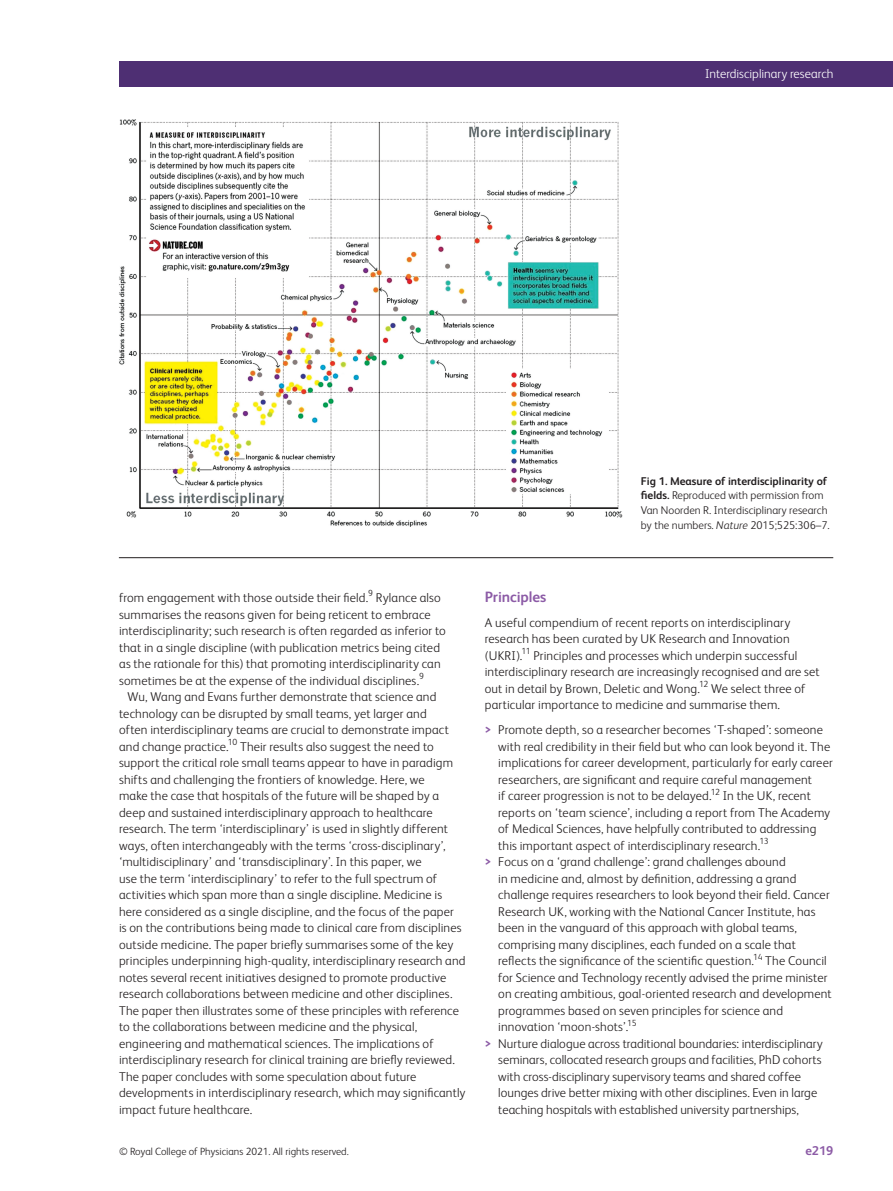
<style>
.page{position:relative;width:893px;height:1191px;background:#fff}
.page>*{position:absolute;margin:0;border:0;box-sizing:border-box;transform-origin:0 0}
.body_H1{font:700 15px "FS Albert";letter-spacing:-.01em;color:#8c5ba6}
.body_sec_P_Indent{font:300 12.75px/16.5px "FS Albert";letter-spacing:.01em;color:#231f20}
.body_sec_P_noIndent{font:300 12.75px/16.5px "FS Albert";letter-spacing:.01em;color:#231f20}
.t1{font:300 12.75px "FS Albert";color:#fff}
.t2{font:700 12.75px "FS Albert";color:#8c5ba6}
.fig_caption_P_noInde{font:300 11.25px/14.7px "FS Albert";color:#231f20}
.t3{font:300 10.5px "FS Albert";color:#231f20}
.body_sec_P_Indent-2{font:300 8.85px "FS Albert";color:#231f20}
.s1{font-weight:700}
.s2{font-style:italic}
.s3{font-weight:700;color:#8c5ba6}
</style>
<div class="page">
<div style="left:119px;top:62px;width:774px;height:25px;background:#4e2f73"></div>
<hr style="left:119px;top:557px;width:714px;height:1px;background:#231f20">
<img style="left:119px;top:119px;width:504px;height:408px">
<p class="t1" style="left:705px;top:66px;width:130px">Interdisciplinary research</p>
<p class="fig_caption_P_noInde" style="left:641px;top:473px;width:190px"><span class="s1">Fig 1. Measure of interdisciplinarity of fields.</span> Reproduced with permission from Van Noorden R. Interdisciplinary research by the numbers. <span class="s2">Nature</span> 2015;525:306–7.</p>
<p class="body_sec_P_Indent" style="left:119px;top:589px;width:251px">from engagement with those outside their field.</p>
<p class="body_sec_P_Indent-2" style="left:368px;top:588px;width:6px">9</p>
<p class="body_sec_P_Indent" style="left:119px;top:589px;width:328px;text-indent:257px">Rylance also summarises the reasons given for being reticent to embrace interdisciplinarity; such research is often regarded as inferior to that in a single discipline (with publication metrics being cited as the rationale for this) that promoting interdisciplinarity can sometimes be at the expense of the individual disciplines.</p>
<p class="body_sec_P_Indent-2" style="left:419px;top:671px;width:6px">9</p>
<p class="body_sec_P_Indent" style="left:119px;top:688px;width:331px;text-indent:9px">Wu, Wang and Evans further demonstrate that science and technology can be disrupted by small teams, yet larger and often interdisciplinary teams are crucial to demonstrate impact and change practice.</p>
<p class="body_sec_P_Indent-2" style="left:228px;top:737px;width:11px">10</p>
<p class="body_sec_P_Indent" style="left:119px;top:738px;width:348px;text-indent:121px">Their results also suggest the need to support the critical role small teams appear to have in paradigm shifts and challenging the frontiers of knowledge. Here, we<br>make the case that hospitals of the future will be shaped by a deep and sustained interdisciplinary approach to healthcare research. The term ‘interdisciplinary’ is used in slightly different ways, often interchangeably with the terms ‘cross-disciplinary’, ‘multidisciplinary’ and ‘transdisciplinary’. In this paper, we<br>use the term ‘interdisciplinary’ to refer to the full spectrum of activities which span more than a single discipline. Medicine is here considered as a single discipline, and the focus of the paper<br>is on the contributions being made to clinical care from disciplines outside medicine. The paper briefly summarises some of the key principles underpinning high-quality, interdisciplinary research and notes several recent initiatives designed to promote productive research collaborations between medicine and other disciplines.<br>The paper then illustrates some of these principles with reference to the collaborations between medicine and the physical, engineering and mathematical sciences. The implications of interdisciplinary research for clinical training are briefly reviewed.<br>The paper concludes with some speculation about future developments in interdisciplinary research, which may significantly impact future healthcare.</p>
<p class="body_H1" style="left:485px;top:588px;width:63px">Principles</p>
<p class="body_sec_P_noIndent" style="left:485px;top:614px;width:336px">A useful compendium of recent reports on interdisciplinary research has been curated by UK Research and Innovation (UKRI).<sup>11</sup> Principles and processes which underpin successful interdisciplinary research are increasingly recognised and are set out in detail by Brown, Deletic and Wong.<sup>12</sup> We select three of particular importance to medicine and summarise them.</p>
<p class="body_sec_P_Indent" style="left:498px;top:721px;width:336px;text-indent:-14px"><span class="s3">&gt;</span> Promote depth, so a researcher becomes ‘T-shaped’: someone with real credibility in their field but who can look beyond it. The implications for career development, particularly for early career researchers, are significant and require careful management<br>if career progression is not to be delayed.<sup>12</sup> In the UK, recent reports on ‘team science’, including a report from The Academy of Medical Sciences, have helpfully contributed to addressing this important aspect of interdisciplinary research.<sup>13</sup></p>
<p class="body_sec_P_Indent" style="left:498px;top:853px;width:335px;text-indent:-14px"><span class="s3">&gt;</span> Focus on a ‘grand challenge’: grand challenges abound<br>in medicine and, almost by definition, addressing a grand challenge requires researchers to look beyond their field. Cancer Research UK, working with the National Cancer Institute, has been in the vanguard of this approach with global teams, comprising many disciplines, each funded on a scale that reflects the significance of the scientific question.<sup>14</sup> The Council for Science and Technology recently advised the prime minister on creating ambitious, goal-oriented research and development programmes based on seven principles for science and innovation ‘moon-shots’.<sup>15</sup></p>
<p class="body_sec_P_Indent" style="left:498px;top:1035px;width:326px;text-indent:-14px"><span class="s3">&gt;</span> Nurture dialogue across traditional boundaries: interdisciplinary seminars, collocated research groups and facilities, PhD cohorts with cross-disciplinary supervisory teams and shared coffee lounges drive better mixing with other disciplines. Even in large teaching hospitals with established university partnerships,</p>
<p class="t3" style="left:119px;top:1145px;width:231px">© Royal College of Physicians 2021. All rights reserved.</p>
<p class="t2" style="left:805px;top:1143px;width:30px">e219</p>
</div>
